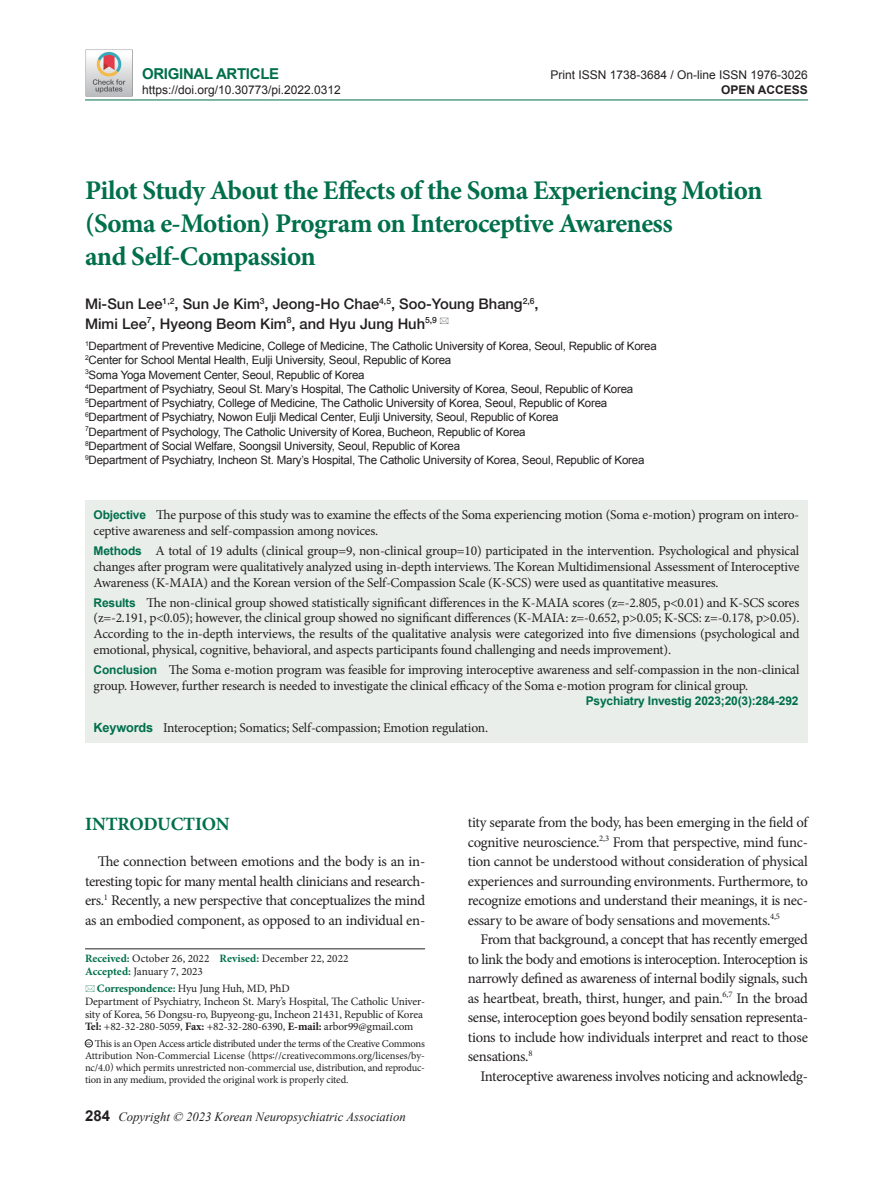
<style>
.page{position:relative;width:893px;height:1191px;background:#fff}
.page>*{position:absolute;margin:0;border:0;box-sizing:border-box;transform-origin:0 0}
.t1{font:700 27px/33px "Minion Pro";letter-spacing:-.02em;color:#006f4b}
.t2{font:700 18.75px "Minion Pro";letter-spacing:-.01em;color:#006f4b}
.t3{font:700 15px "Arial";letter-spacing:-.02em;color:#006f4b}
.t4{font:14.7px/19.5px "Minion Pro";letter-spacing:-.025em;color:#231f20;text-align:justify}
.t5{font:500 14.7px/19.5px "Helvetica Neue LT Std";color:#231f20}
.t6{font:13.5px/15.8px "Minion Pro";letter-spacing:-.015em;color:#231f20}
.t7{font:italic 12.75px "Times New Roman";color:#231f20}
.t8{font:12px "Arial";color:#231f20}
.t9{font:700 12px "Arial";letter-spacing:-.015em;color:#006f4b}
.t10{font:700 12px "Arial";color:#231f20}
.t11{font:11.55px/14.2px "Arial";letter-spacing:-.02em;color:#231f20}
.t12{font:11.25px/12.8px "Minion Pro";letter-spacing:-.01em;color:#231f20}
.t13{font:10.5px/12px "Minion Pro";letter-spacing:-.015em;color:#231f20;text-align:justify}
.s1{font-family:"Arial";font-weight:700;font-size:12px;color:#006f4b}
.s2{font-family:"Arial";font-weight:700;font-size:12.75px;color:#006f4b}
.s3{font-weight:700;color:#006f4b}
.s4{font-weight:700}
.s5{font-family:"Arial";font-weight:700;font-style:normal;font-size:15px}
</style>
<div class="page">
<hr style="left:85px;top:100px;width:723px;height:1px;background:#006f4b">
<div style="left:85px;top:500px;width:723px;height:242px;background:#e9eeeb"></div>
<hr style="left:85px;top:948px;width:340px;height:1px;background:#231f20">
<div style="left:85px;top:1039px;width:8px;height:8px;border:1px solid #231f20;border-radius:50%"></div>
<img style="left:85px;top:49px;width:48px;height:48px">
<p class="t3" style="left:142px;top:64px;width:139px">ORIGINAL ARTICLE</p>
<p class="t8" style="left:142px;top:82px;width:200px">https://doi.org/10.30773/pi.2022.0312</p>
<p class="t8" style="left:550px;top:67px;width:259px">Print ISSN 1738-3684 / On-line ISSN 1976-3026</p>
<p class="t10" style="left:721px;top:82px;width:88px">OPEN ACCESS</p>
<h1 class="t1" style="left:85px;top:173px;width:679px">Pilot Study About the Effects of the Soma Experiencing Motion (Soma e-Motion) Program on Interoceptive Awareness<br>and Self-Compassion</h1>
<p class="t5" style="left:85px;top:294px;width:455px">Mi-Sun Lee<sup>1,2</sup>, Sun Je Kim<sup>3</sup>, Jeong-Ho Chae<sup>4,5</sup>, Soo-Young Bhang<sup>2,6</sup>,<br>Mimi Lee<sup>7</sup>, Hyeong Beom Kim<sup>8</sup>, and Hyu Jung Huh<sup>5,9</sup></p>
<p class="t11" style="left:85px;top:339px;width:573px"><sup>1</sup>Department of Preventive Medicine, College of Medicine, The Catholic University of Korea, Seoul, Republic of Korea <sup>2</sup>Center for School Mental Health, Eulji University, Seoul, Republic of Korea<br><sup>3</sup>Soma Yoga Movement Center, Seoul, Republic of Korea<br><sup>4</sup>Department of Psychiatry, Seoul St. Mary’s Hospital, The Catholic University of Korea, Seoul, Republic of Korea <sup>5</sup>Department of Psychiatry, College of Medicine, The Catholic University of Korea, Seoul, Republic of Korea <sup>6</sup>Department of Psychiatry, Nowon Eulji Medical Center, Eulji University, Seoul, Republic of Korea<br><sup>7</sup>Department of Psychology, The Catholic University of Korea, Bucheon, Republic of Korea<br><sup>8</sup>Department of Social Welfare, Soongsil University, Seoul, Republic of Korea<br><sup>9</sup>Department of Psychiatry, Incheon St. Mary’s Hospital, The Catholic University of Korea, Seoul, Republic of Korea</p>
<p class="t6" style="left:94px;top:507px;width:707px"><span class="s1">Objective</span> The purpose of this study was to examine the effects of the Soma experiencing motion (Soma e-motion) program on intero&shy;ceptive awareness and self-compassion among novices.</p>
<p class="t6" style="left:94px;top:543px;width:707px;text-align:justify"><span class="s1">Methods</span> A total of 19 adults (clinical group=9, non-clinical group=10) participated in the intervention. Psychological and physical changes after program were qualitatively analyzed using in-depth interviews. The Korean Multidimensional Assessment of Interoceptive Awareness (K-MAIA) and the Korean version of the Self-Compassion Scale (K-SCS) were used as quantitative measures.</p>
<p class="t6" style="left:94px;top:594px;width:708px;text-align:justify"><span class="s1">Results</span> The non-clinical group showed statistically significant differences in the K-MAIA scores (z=-2.805, p&lt;0.01) and K-SCS scores (z=-2.191, p&lt;0.05); however, the clinical group showed no significant differences (K-MAIA: z=-0.652, p&gt;0.05; K-SCS: z=-0.178, p&gt;0.05).<br>According to the in-depth interviews, the results of the qualitative analysis were categorized into five dimensions (psychological and emotional, physical, cognitive, behavioral, and aspects participants found challenging and needs improvement).</p>
<p class="t6" style="left:94px;top:662px;width:707px"><span class="s1">Conclusion</span> The Soma e-motion program was feasible for improving interoceptive awareness and self-compassion in the non-clinical group. However, further research is needed to investigate the clinical efficacy of the Soma e-motion program for clinical group.</p>
<p class="t9" style="left:586px;top:693px;width:214px">Psychiatry Investig 2023;20(3):284-292</p>
<p class="t6" style="left:94px;top:719px;width:396px"><span class="s2">Keywords</span> Interoception; Somatics; Self-compassion; Emotion regulation.</p>
<h2 class="t2" style="left:85px;top:811px;width:146px">INTRODUCTION</h2>
<p class="t4" style="left:85px;top:851px;width:342px;text-indent:13px">The connection between emotions and the body is an in&shy;teresting topic for many mental health clinicians and research&shy;ers.<sup>1</sup> Recently, a new perspective that conceptualizes the mind as an embodied component, as opposed to an individual en-</p>
<p class="t12" style="left:85px;top:952px;width:265px"><span class="s3">Received:</span> October 26, 2022 <span class="s3">Revised:</span> December 22, 2022<br><span class="s3">Accepted:</span> January 7, 2023</p>
<p class="t12" style="left:85px;top:982px;width:341px;text-indent:12px"><span class="s3">Correspondence:</span> Hyu Jung Huh, MD, PhD<br>Department of Psychiatry, Incheon St. Mary’s Hospital, The Catholic Univer&shy;sity of Korea, 56 Dongsu-ro, Bupyeong-gu, Incheon 21431, Republic of Korea <span class="s4">Tel:</span> +82-32-280-5059, <span class="s4">Fax:</span> +82-32-280-6390, <span class="s4">E-mail:</span> arbor99@gmail.com</p>
<p class="t13" style="left:85px;top:1037px;width:342px"><sup>cc</sup> This is an Open Access article distributed under the terms of the Creative Commons Attribution Non-Commercial License (https://creativecommons.org/licenses/by&shy;nc/4.0) which permits unrestricted non-commercial use, distribution, and reproduc&shy;tion in any medium, provided the original work is properly cited.</p>
<p class="t7" style="left:85px;top:1107px;width:322px"><span class="s5">284</span> Copyright © 2023 Korean Neuropsychiatric Association</p>
<p class="t4" style="left:468px;top:812px;width:342px">tity separate from the body, has been emerging in the field of cognitive neuroscience.<sup>2,3</sup> From that perspective, mind func&shy;tion cannot be understood without consideration of physical experiences and surrounding environments. Furthermore, to recognize emotions and understand their meanings, it is nec&shy;essary to be aware of body sensations and movements.<sup>4,5</sup></p>
<p class="t4" style="left:468px;top:929px;width:342px;text-indent:13px">From that background, a concept that has recently emerged to link the body and emotions is interoception. Interoception is narrowly defined as awareness of internal bodily signals, such as heartbeat, breath, thirst, hunger, and pain.<sup>6,7</sup> In the broad sense, interoception goes beyond bodily sensation representa&shy;tions to include how individuals interpret and react to those sensations.<sup>8</sup></p>
<p class="t4" style="left:480px;top:1066px;width:329px">Interoceptive awareness involves noticing and acknowledg-</p>
</div>
